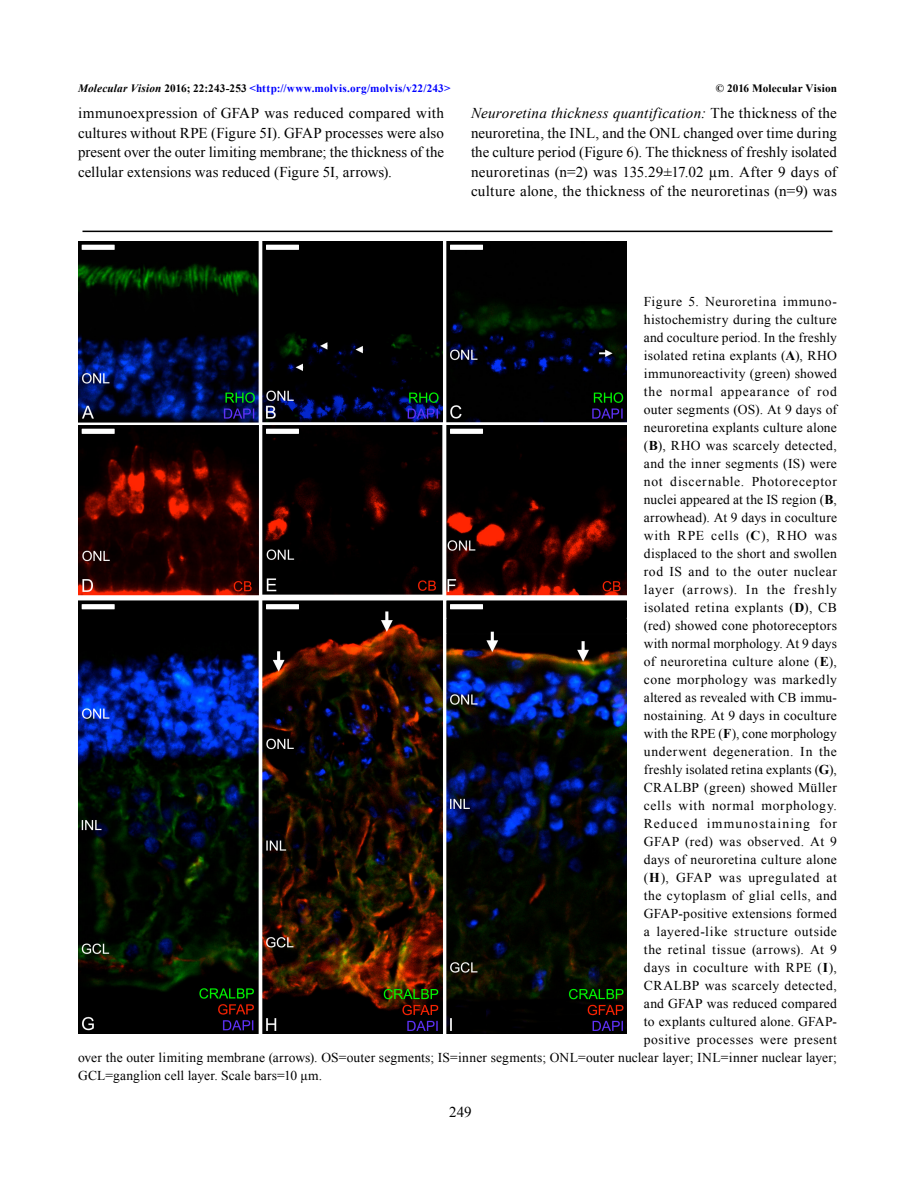
<style>
.page{position:relative;width:918px;height:1188px;background:#fff}
.page>*{position:absolute;margin:0;border:0;box-sizing:border-box;transform-origin:0 0}
.Para_No_Ind{font:15px/19.5px "Times New Roman";letter-spacing:.015em;color:#000;text-align:justify}
.Para_Ind{font:15px/19.5px "Times New Roman";letter-spacing:.005em;color:#000;text-align:justify}
.Folio{font:15px "Times New Roman";color:#000}
.Fig_Caption{font:13.5px "Times New Roman";letter-spacing:.025em;color:#000}
.Fig_Caption-2{font:13.5px "Times New Roman";letter-spacing:.045em;color:#000}
.Fig_Caption-3{font:13.5px "Times New Roman";letter-spacing:.005em;color:#000}
.Fig_Caption-4{font:13.5px "Times New Roman";letter-spacing:.06em;color:#000}
.Fig_Caption-5{font:13.5px "Times New Roman";letter-spacing:.055em;color:#000}
.Fig_Caption-6{font:13.5px "Times New Roman";color:#000}
.Fig_Caption-7{font:13.5px "Times New Roman";letter-spacing:.075em;color:#000}
.Fig_Caption-8{font:13.5px "Times New Roman";letter-spacing:.05em;color:#000}
.Header_Align_Left{font:700 11.25px "Times New Roman";letter-spacing:.015em;color:#00f}
.Header_Align_Right{font:700 11.25px "Times New Roman";letter-spacing:.015em;color:#000}
.s1{font-style:italic;color:#000}
.s2{color:#000}
.s3{font-style:italic}
.s4{font-weight:700}
</style>
<div class="page">
<img style="left:78px;top:242px;width:549px;height:792px">
<hr style="left:82px;top:231px;width:750px;height:1px;background:#000">
<p class="Header_Align_Left" style="left:78px;top:80px;width:374px"><span class="s1">Molecular Vision</span> <span class="s2">2016; 22:243-253</span> &lt;http://www.molvis.org/molvis/v22/243&gt;</p>
<p class="Header_Align_Right" style="left:716px;top:80px;width:123px">© 2016 Molecular Vision</p>
<p class="Para_Ind" style="left:78px;top:103px;width:368px">immunoexpression of GFAP was reduced compared with cultures without RPE (Figure 5I). GFAP processes were also present over the outer limiting membrane; the thickness of the cellular extensions was reduced (Figure 5I, arrows).</p>
<p class="Para_No_Ind" style="left:471px;top:103px;width:368px"><span class="s3">Neuroretina thickness quantification:</span> The thickness of the neuroretina, the INL, and the ONL changed over time during the culture period (Figure 6). The thickness of freshly isolated neuroretinas (n=2) was 135.29±17.02 µm. After 9 days of culture alone, the thickness of the neuroretinas (n=9) was</p>
<p class="Fig_Caption" style="left:644px;top:292px;width:195px">Figure 5. Neuroretina immuno-</p>
<p class="Fig_Caption" style="left:644px;top:310px;width:195px">histochemistry during the culture</p>
<p class="Fig_Caption" style="left:644px;top:328px;width:195px">and coculture period. In the freshly</p>
<p class="Fig_Caption" style="left:644px;top:346px;width:195px">isolated retina explants (<span class="s4">A</span>), RHO</p>
<p class="Fig_Caption" style="left:644px;top:364px;width:195px">immunoreactivity (green) showed</p>
<p class="Fig_Caption-4" style="left:644px;top:382px;width:195px">the normal appearance of rod</p>
<p class="Fig_Caption" style="left:644px;top:400px;width:195px">outer segments (OS). At 9 days of</p>
<p class="Fig_Caption" style="left:644px;top:418px;width:195px">neuroretina explants culture alone</p>
<p class="Fig_Caption" style="left:644px;top:436px;width:195px">(<span class="s4">B</span>), RHO was scarcely detected,</p>
<p class="Fig_Caption" style="left:644px;top:454px;width:195px">and the inner segments (IS) were</p>
<p class="Fig_Caption-5" style="left:644px;top:472px;width:195px">not discernable. Photoreceptor</p>
<p class="Fig_Caption-3" style="left:644px;top:490px;width:195px">nuclei appeared at the IS region (<span class="s4">B</span>,</p>
<p class="Fig_Caption" style="left:644px;top:508px;width:195px">arrowhead). At 9 days in coculture</p>
<p class="Fig_Caption-8" style="left:644px;top:526px;width:195px">with RPE cells (<span class="s4">C</span>), RHO was</p>
<p class="Fig_Caption" style="left:644px;top:544px;width:195px">displaced to the short and swollen</p>
<p class="Fig_Caption" style="left:644px;top:562px;width:195px">rod IS and to the outer nuclear</p>
<p class="Fig_Caption-4" style="left:644px;top:580px;width:195px">layer (arrows). In the freshly</p>
<p class="Fig_Caption" style="left:644px;top:598px;width:195px">isolated retina explants (<span class="s4">D</span>), CB</p>
<p class="Fig_Caption" style="left:644px;top:616px;width:195px">(red) showed cone photoreceptors</p>
<p class="Fig_Caption-3" style="left:644px;top:634px;width:195px">with normal morphology. At 9 days</p>
<p class="Fig_Caption" style="left:644px;top:652px;width:195px">of neuroretina culture alone (<span class="s4">E</span>),</p>
<p class="Fig_Caption" style="left:644px;top:670px;width:195px">cone morphology was markedly</p>
<p class="Fig_Caption" style="left:644px;top:688px;width:195px">altered as revealed with CB immu-</p>
<p class="Fig_Caption" style="left:644px;top:706px;width:195px">nostaining. At 9 days in coculture</p>
<p class="Fig_Caption-6" style="left:644px;top:724px;width:195px">with the RPE (<span class="s4">F</span>), cone morphology</p>
<p class="Fig_Caption" style="left:644px;top:742px;width:195px">underwent degeneration. In the</p>
<p class="Fig_Caption" style="left:644px;top:760px;width:195px">freshly isolated retina explants (<span class="s4">G</span>),</p>
<p class="Fig_Caption" style="left:644px;top:778px;width:195px">CRALBP (green) showed Müller</p>
<p class="Fig_Caption-2" style="left:644px;top:796px;width:195px">cells with normal morphology.</p>
<p class="Fig_Caption-7" style="left:644px;top:814px;width:195px">Reduced immunostaining for</p>
<p class="Fig_Caption" style="left:644px;top:832px;width:195px">GFAP (red) was observed. At 9</p>
<p class="Fig_Caption" style="left:644px;top:850px;width:195px">days of neuroretina culture alone</p>
<p class="Fig_Caption-2" style="left:644px;top:868px;width:195px">(<span class="s4">H</span>), GFAP was upregulated at</p>
<p class="Fig_Caption" style="left:644px;top:886px;width:195px">the cytoplasm of glial cells, and</p>
<p class="Fig_Caption" style="left:644px;top:904px;width:195px">GFAP-positive extensions formed</p>
<p class="Fig_Caption-2" style="left:644px;top:922px;width:195px">a layered-like structure outside</p>
<p class="Fig_Caption" style="left:644px;top:940px;width:195px">the retinal tissue (arrows). At 9</p>
<p class="Fig_Caption" style="left:644px;top:958px;width:195px">days in coculture with RPE (<span class="s4">I</span>),</p>
<p class="Fig_Caption" style="left:644px;top:976px;width:195px">CRALBP was scarcely detected,</p>
<p class="Fig_Caption" style="left:644px;top:994px;width:195px">and GFAP was reduced compared</p>
<p class="Fig_Caption" style="left:644px;top:1012px;width:195px">to explants cultured alone. GFAP-</p>
<p class="Fig_Caption" style="left:644px;top:1030px;width:195px">positive processes were present</p>
<p class="Fig_Caption" style="left:78px;top:1048px;width:760px">over the outer limiting membrane (arrows). OS=outer segments; IS=inner segments; ONL=outer nuclear layer; INL=inner nuclear layer;</p>
<p class="Fig_Caption" style="left:78px;top:1066px;width:246px">GCL=ganglion cell layer. Scale bars=10 μm.</p>
<p class="Folio" style="left:449px;top:1102px;width:24px">249</p>
</div>
